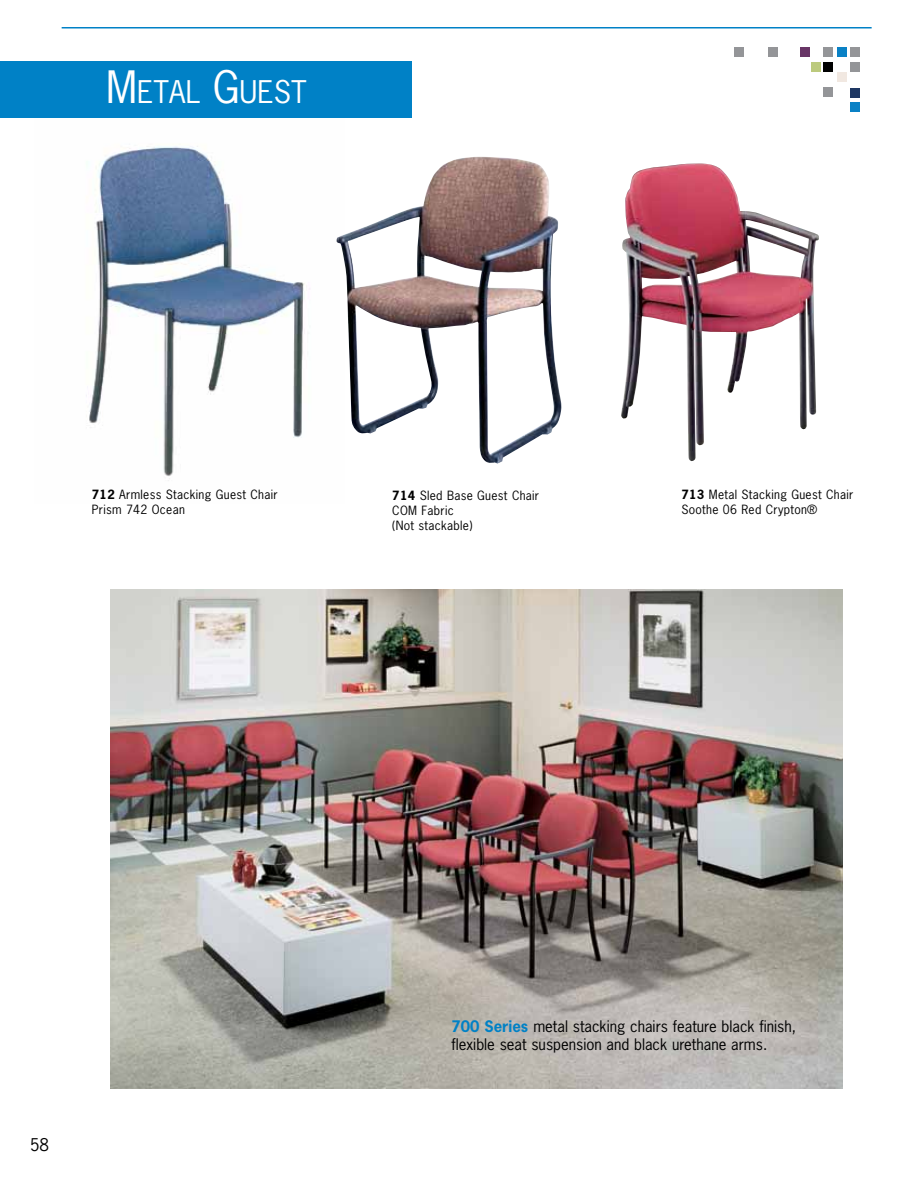
<style>
.page{position:relative;width:918px;height:1188px;background:#fff}
.page>*{position:absolute;margin:0;border:0;box-sizing:border-box;transform-origin:0 0}
.t1{font:29.4px "News Gothic Std";color:#fff}
.t2{font:16.5px "News Gothic Std";color:#000}
.t3{font:15px/18px "News Gothic Std";color:#000}
.t4{font:12px/15px "News Gothic Std";letter-spacing:.025em;color:#000}
.s1{font-size:42px}
.s2{font-weight:700}
.s3{font-weight:700;color:#0081c6}
</style>
<div class="page">
<img style="left:34px;top:117px;width:311px;height:364px">
<img style="left:621px;top:164px;width:198px;height:297px">
<img style="left:337px;top:157px;width:225px;height:307px">
<img style="left:111px;top:590px;width:731px;height:498px">
<div style="left:0;top:61px;width:412px;height:56px;background:#0081c6"></div>
<div style="left:851px;top:48px;width:9px;height:9px;background:#949598"></div>
<div style="left:838px;top:48px;width:9px;height:9px;background:#0a81c5"></div>
<div style="left:824px;top:48px;width:9px;height:9px;background:#949598"></div>
<div style="left:801px;top:48px;width:9px;height:9px;background:#683566"></div>
<div style="left:851px;top:62px;width:9px;height:9px;background:#949598"></div>
<div style="left:851px;top:88px;width:9px;height:9px;background:#1e3763"></div>
<div style="left:851px;top:102px;width:9px;height:10px;background:#0a81c5"></div>
<div style="left:824px;top:62px;width:9px;height:9px;background:#000101"></div>
<div style="left:838px;top:73px;width:9px;height:9px;background:#f1e8e1"></div>
<div style="left:824px;top:87px;width:9px;height:9px;background:#949598"></div>
<div style="left:812px;top:62px;width:9px;height:9px;background:#bcca7d"></div>
<div style="left:769px;top:48px;width:9px;height:9px;background:#949598"></div>
<div style="left:734px;top:48px;width:9px;height:9px;background:#949598"></div>
<hr style="left:62px;top:27px;width:810px;height:1px;background:#0081c6">
<h1 class="t1" style="left:106px;top:73px;width:202px"><span class="s1">M</span> ETAL <span class="s1">G</span>UEST</h1>
<p class="t4" style="left:92px;top:487px;width:187px"><span class="s2">712</span> Armless Stacking Guest Chair<br>Prism 742 Ocean</p>
<p class="t4" style="left:392px;top:488px;width:148px"><span class="s2">714</span> Sled Base Guest Chair<br>COM Fabric<br>(Not stackable)</p>
<p class="t4" style="left:681px;top:487px;width:173px"><span class="s2">713</span> Metal Stacking Guest Chair<br>Soothe 06 Red Crypton®</p>
<h2 class="t2" style="left:30px;top:1135px;width:21px">58</h2>
<p class="t3" style="left:451px;top:1017px;width:346px"><span class="s3">700 Series</span> metal stacking chairs feature black finish, flexible seat suspension and black urethane arms.</p>
</div>
